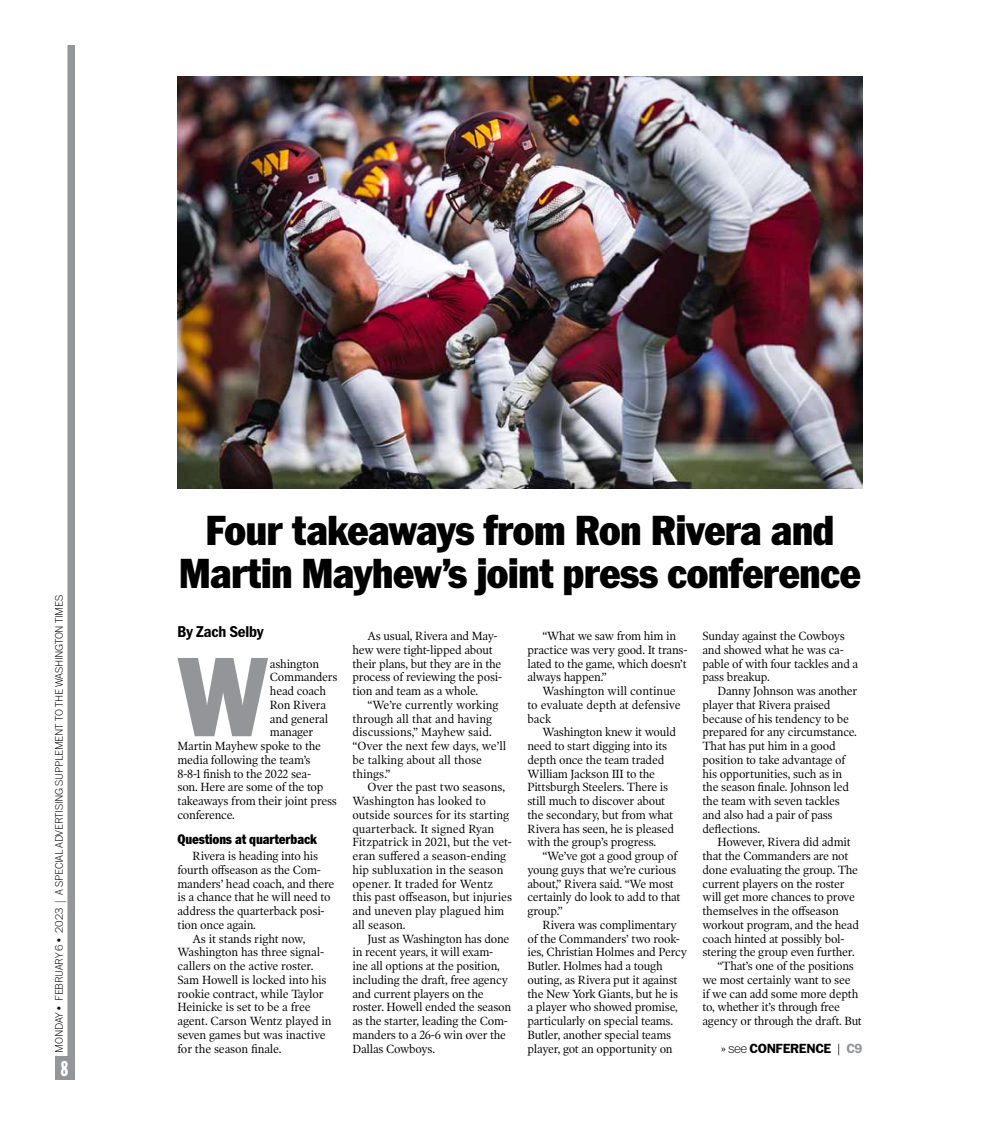
<style>
.page{position:relative;width:990px;height:1125px;background:#fff}
.page>*{position:absolute;margin:0;border:0;box-sizing:border-box;transform-origin:0 0}
.t1{font:900 117.38px "Franklin ITC Narrow";color:#939598}
.t2{font:900 43.75px/42.9px "Franklin ITC Narrow";letter-spacing:-.02em;color:#000;text-align:center}
.t3{font:900 22.5px "Franklin ITC Cond";color:#fff;scale:.8 1}
.t4{font:700 16.25px "Franklin ITC Narrow";letter-spacing:-.01em;color:#000}
.t5{font:900 14.38px "Franklin ITC Narrow";letter-spacing:-.01em;color:#000;scale:.95 1}
.t6{font:700 13.75px "Franklin ITC";letter-spacing:-.025em;color:#000}
.t7{font:12px/13.8px "Poynter OS Text One";letter-spacing:-.02em;color:#000;scale:.95 1}
.t8{font:12px/13.8px "Poynter OS Text One";color:#000;scale:.95 1}
.t9{font:100 11.25px "Franklin ITC";letter-spacing:-.02em;color:#000}
.s1{font-family:"Franklin ITC Narrow";font-weight:500;font-size:13.62px;color:#939598}
.s2{font-weight:100}
.s3{color:#939598}
</style>
<div class="page">
<div style="left:68px;top:45px;width:7px;height:1035px;background:#939598"></div>
<div style="left:55px;top:1057px;width:19px;height:23px;background:#939598"></div>
<img style="left:178px;top:76px;width:684px;height:413px">
<p class="t9" style="left:53px;top:895px;width:301px;rotate:-90deg">A SPECIAL ADVERTISING SU PPLEMENT TO THE WASHINGTON TIMES</p>
<p class="t9" style="left:53px;top:1052px;width:272px;rotate:-90deg">Monday • February 6 • 2023 <span class="s1">|</span> THE WASHINGTON T MES</p>
<h3 class="t3" style="left:61px;top:1056px;width:11px">8</h3>
<h2 class="t2" style="left:179px;top:511px;width:684px">Four takeaways from Ron Rivera and<br>Martin Mayhew’s joint press conference</h2>
<h3 class="t4" style="left:178px;top:623px;width:88px">By Zach Selby</h3>
<h1 class="t1" style="left:177px;top:629px;width:94px">W</h1>
<p class="t7" style="left:270px;top:656px;width:53px">ashington</p>
<p class="t7" style="left:270px;top:670px;width:73px">Commanders</p>
<p class="t7" style="left:270px;top:684px;width:61px">head coach</p>
<p class="t7" style="left:270px;top:698px;width:61px">Ron Rivera</p>
<p class="t7" style="left:270px;top:711px;width:63px">and general</p>
<p class="t7" style="left:270px;top:725px;width:47px">manager</p>
<p class="t7" style="left:178px;top:739px;width:153px">Martin Mayhew spoke to the</p>
<p class="t7" style="left:178px;top:753px;width:142px">media following the team’s</p>
<p class="t7" style="left:178px;top:766px;width:142px">8-8-1 finish to the 2022 sea-</p>
<p class="t7" style="left:178px;top:780px;width:155px">son. Here are some of the top</p>
<p class="t7" style="left:178px;top:794px;width:169px">takeaways from their joint press</p>
<p class="t7" style="left:178px;top:808px;width:62px">conference.</p>
<p class="t5" style="left:178px;top:831px;width:149px">Questions at quarterback</p>
<p class="t7" style="left:192px;top:849px;width:134px">Rivera is heading into his</p>
<p class="t7" style="left:177px;top:863px;width:152px">fourth offseason as the Com-</p>
<p class="t7" style="left:177px;top:876px;width:167px">manders’ head coach, and there</p>
<p class="t7" style="left:177px;top:890px;width:163px">is a chance that he will need to</p>
<p class="t7" style="left:177px;top:904px;width:156px">address the quarterback posi-</p>
<p class="t7" style="left:177px;top:918px;width:84px">tion once again.</p>
<p class="t7" style="left:192px;top:931px;width:120px">As it stands right now,</p>
<p class="t7" style="left:177px;top:945px;width:156px">Washington has three signal-</p>
<p class="t7" style="left:177px;top:959px;width:145px">callers on the active roster.</p>
<p class="t7" style="left:177px;top:973px;width:158px">Sam Howell is locked into his</p>
<p class="t7" style="left:177px;top:986px;width:155px">rookie contract, while Taylor</p>
<p class="t7" style="left:177px;top:1000px;width:142px">Heinicke is set to be a free</p>
<p class="t7" style="left:177px;top:1014px;width:164px">agent. Carson Wentz played in</p>
<p class="t7" style="left:177px;top:1028px;width:158px">seven games but was inactive</p>
<p class="t7" style="left:177px;top:1041px;width:111px">for the season finale.</p>
<p class="t7" style="left:352px;top:629px;width:159px;text-indent:15px">As usual, Rivera and May&shy;hew were tight-lipped about their plans, but they are in the process of reviewing the posi&shy;tion and team as a whole.</p>
<p class="t8" style="left:352px;top:698px;width:163px;text-indent:15px">“We’re currently working through all that and having discussions,” Mayhew said. “Over the next few days, we’ll be talking about all those things.”</p>
<p class="t8" style="left:352px;top:780px;width:170px;text-indent:15px">Over the past two seasons,<br>Washington has looked to outside sources for its starting quarterback. It signed Ryan<br>Fitzpatrick in 2021, but the vet&shy;eran suffered a season-ending hip subluxation in the season opener. It traded for Wentz this past offseason, but injuries and uneven play plagued him all season.</p>
<p class="t7" style="left:352px;top:932px;width:169px;text-indent:15px">Just as Washington has done in recent years, it will exam&shy;ine all options at the position, including the draft, free agency and current players on the roster. Howell ended the season as the starter, leading the Com&shy;manders to a 26-6 win over the<br>Dallas Cowboys.</p>
<p class="t7" style="left:528px;top:629px;width:170px;text-indent:15px">“What we saw from him in practice was very good. It trans&shy;lated to the game, which doesn’t always happen.”</p>
<p class="t8" style="left:528px;top:684px;width:163px;text-indent:15px">Washington will continue to evaluate depth at defensive back</p>
<p class="t7" style="left:528px;top:725px;width:158px;text-indent:15px">Washington knew it would need to start digging into its depth once the team traded<br>William Jackson III to the<br>Pittsburgh Steelers. There is still much to discover about the secondary, but from what<br>Rivera has seen, he is pleased with the group’s progress.</p>
<p class="t7" style="left:528px;top:849px;width:163px;text-indent:15px">“We’ve got a good group of young guys that we’re curious about,” Rivera said. “We most certainly do look to add to that group.”</p>
<p class="t7" style="left:528px;top:918px;width:169px;text-indent:15px">Rivera was complimentary of the Commanders’ two rook&shy;ies, Christian Holmes and Percy<br>Butler. Holmes had a tough outing, as Rivera put it against the New York Giants, but he is<br>a player who showed promise, particularly on special teams.<br>Butler, another special teams player, got an opportunity on</p>
<p class="t7" style="left:703px;top:629px;width:166px">Sunday against the Cowboys and showed what he was ca&shy;pable of with four tackles and a pass breakup.</p>
<p class="t7" style="left:703px;top:684px;width:165px;text-indent:15px">Danny Johnson was another player that Rivera praised because of his tendency to be prepared for any circumstance.<br>That has put him in a good position to take advantage of his opportunities, such as in the season finale. Johnson led the team with seven tackles and also had a pair of pass deflections.</p>
<p class="t7" style="left:718px;top:835px;width:142px">However, Rivera did admit</p>
<p class="t7" style="left:703px;top:849px;width:155px">that the Commanders are not</p>
<p class="t7" style="left:703px;top:863px;width:165px">done evaluating the group. The</p>
<p class="t7" style="left:703px;top:877px;width:151px">current players on the roster</p>
<p class="t7" style="left:703px;top:890px;width:162px">will get more chances to prove</p>
<p class="t7" style="left:703px;top:904px;width:145px">themselves in the offseason</p>
<p class="t7" style="left:703px;top:918px;width:166px">workout program, and the head</p>
<p class="t7" style="left:703px;top:932px;width:151px">coach hinted at possibly bol-</p>
<p class="t7" style="left:703px;top:945px;width:162px">stering the group even further.</p>
<p class="t7" style="left:718px;top:959px;width:145px">“That’s one of the positions</p>
<p class="t7" style="left:703px;top:973px;width:157px">we most certainly want to see</p>
<p class="t7" style="left:703px;top:987px;width:166px">if we can add some more depth</p>
<p class="t7" style="left:703px;top:1000px;width:146px">to, whether it’s through free</p>
<p class="t7" style="left:703px;top:1014px;width:169px">agency or through the draft. But</p>
<p class="t6" style="left:721px;top:1040px;width:143px"><span class="s2">» see</span> CONFERENCE <span class="s2">|</span> <span class="s3">C9</span></p>
</div>
